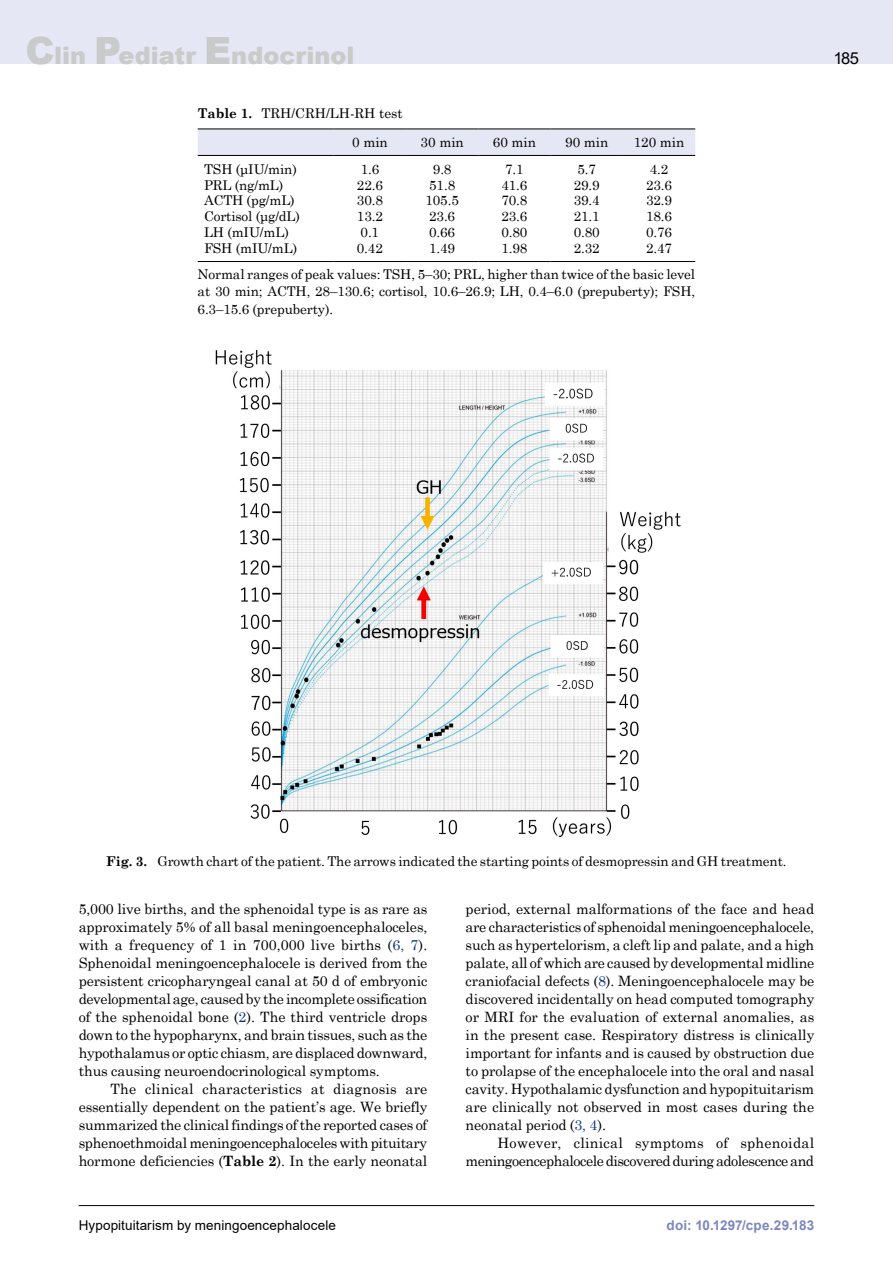
<style>
.page{position:relative;width:893px;height:1263px;background:#fff}
.page>*{position:absolute;margin:0;border:0;box-sizing:border-box;transform-origin:0 0}
.t1{font:900 24px "Arial";color:#c9caca}
.t2{font:16.5px "Arial";color:#000}
.t3{font:14.25px/18px "Century Schoolbook";letter-spacing:-.01em;color:#000;text-align:justify}
.t4{font:14.25px/18px "Century Schoolbook";letter-spacing:-.035em;color:#000;text-align:right}
.t5{font:13.5px/29px "Century Schoolbook";letter-spacing:-.01em;color:#000}
.t6{font:13.5px "Arial";letter-spacing:.005em;color:#000}
.t7{font:700 13.5px "Arial";letter-spacing:.015em;color:#7c86c1}
.s1{font-size:37.5px}
.s2{font-weight:700}
.s3{color:#0c3388}
</style>
<div class="page">
<div style="left:0;top:0;width:893px;height:64px;background:#e6e7f4"></div>
<hr style="left:79px;top:1205px;width:735px;height:1px;background:#000">
<div style="left:198px;top:130px;width:497px;height:25px;background:#e6e7f4"></div>
<hr style="left:198px;top:129px;width:136px;height:1px;background:#000">
<hr style="left:334px;top:129px;width:72px;height:1px;background:#000">
<hr style="left:406px;top:129px;width:72px;height:1px;background:#000">
<hr style="left:478px;top:129px;width:73px;height:1px;background:#000">
<hr style="left:551px;top:129px;width:72px;height:1px;background:#000">
<hr style="left:623px;top:129px;width:72px;height:1px;background:#000">
<hr style="left:198px;top:155px;width:136px;height:1px;background:#000">
<hr style="left:334px;top:155px;width:72px;height:1px;background:#000">
<hr style="left:406px;top:155px;width:72px;height:1px;background:#000">
<hr style="left:478px;top:155px;width:73px;height:1px;background:#000">
<hr style="left:551px;top:155px;width:72px;height:1px;background:#000">
<hr style="left:623px;top:155px;width:72px;height:1px;background:#000">
<hr style="left:198px;top:261px;width:136px;height:1px;background:#000">
<hr style="left:334px;top:261px;width:72px;height:1px;background:#000">
<hr style="left:406px;top:261px;width:72px;height:1px;background:#000">
<hr style="left:478px;top:261px;width:73px;height:1px;background:#000">
<hr style="left:551px;top:261px;width:72px;height:1px;background:#000">
<hr style="left:623px;top:261px;width:72px;height:1px;background:#000">
<img style="left:215px;top:349px;width:466px;height:488px">
<h1 class="t1" style="left:26px;top:38px;width:330px"><span class="s1">C</span>lin <span class="s1">P</span>ediatr <span class="s1">E</span>ndocrinol</h1>
<p class="t5" style="left:352px;top:97px;width:52px;text-indent:-154px"><span class="s2">Table 1.</span> TRH/CRH/LH-RH test<br>0 min</p>
<p class="t5" style="left:421px;top:126px;width:45px">30 min</p>
<p class="t5" style="left:493px;top:126px;width:45px">60 min</p>
<p class="t5" style="left:565px;top:126px;width:45px">90 min</p>
<p class="t5" style="left:634px;top:126px;width:52px">120 min</p>
<p class="t5" style="left:204px;top:153px;width:94px">TSH (μIU/min)</p>
<p class="t5" style="left:361px;top:153px;width:20px">1.6</p>
<p class="t5" style="left:433px;top:153px;width:20px">9.8</p>
<p class="t5" style="left:505px;top:153px;width:20px">7.1</p>
<p class="t5" style="left:577px;top:153px;width:20px">5.7</p>
<p class="t5" style="left:650px;top:153px;width:20px">4.2</p>
<p class="t5" style="left:204px;top:169px;width:81px">PRL (ng/mL)</p>
<p class="t5" style="left:357px;top:169px;width:27px">22.6</p>
<p class="t5" style="left:429px;top:169px;width:27px">51.8</p>
<p class="t5" style="left:501px;top:169px;width:27px">41.6</p>
<p class="t5" style="left:574px;top:169px;width:27px">29.9</p>
<p class="t5" style="left:646px;top:169px;width:27px">23.6</p>
<p class="t5" style="left:204px;top:185px;width:92px">ACTH (pg/mL)</p>
<p class="t5" style="left:357px;top:185px;width:27px">30.8</p>
<p class="t5" style="left:425px;top:185px;width:35px">105.5</p>
<p class="t5" style="left:501px;top:185px;width:27px">70.8</p>
<p class="t5" style="left:574px;top:185px;width:27px">39.4</p>
<p class="t5" style="left:646px;top:185px;width:27px">32.9</p>
<p class="t5" style="left:204px;top:201px;width:97px">Cortisol (μg/dL)</p>
<p class="t5" style="left:357px;top:201px;width:27px">13.2</p>
<p class="t5" style="left:429px;top:201px;width:27px">23.6</p>
<p class="t5" style="left:501px;top:201px;width:27px">23.6</p>
<p class="t5" style="left:574px;top:201px;width:27px">21.1</p>
<p class="t5" style="left:646px;top:201px;width:27px">18.6</p>
<p class="t5" style="left:204px;top:217px;width:86px">LH (mIU/mL)</p>
<p class="t5" style="left:361px;top:217px;width:20px">0.1</p>
<p class="t5" style="left:429px;top:217px;width:27px">0.66</p>
<p class="t5" style="left:501px;top:217px;width:27px">0.80</p>
<p class="t5" style="left:574px;top:217px;width:27px">0.80</p>
<p class="t5" style="left:646px;top:217px;width:27px">0.76</p>
<p class="t5" style="left:204px;top:232px;width:95px">FSH (mIU/mL)</p>
<p class="t5" style="left:357px;top:232px;width:27px">0.42</p>
<p class="t5" style="left:429px;top:232px;width:27px">1.49</p>
<p class="t5" style="left:501px;top:232px;width:27px">1.98</p>
<p class="t5" style="left:574px;top:232px;width:27px">2.32</p>
<p class="t5" style="left:198px;top:234px;width:499px;line-height:26.1px;text-indent:448px">2.47<br>Normal ranges of peak values: TSH, 5–30; PRL, higher than twice of the basic level</p>
<p class="t5" style="left:198px;top:282px;width:499px;line-height:17.2px">at 30 min; ACTH, 28–130.6; cortisol, 10.6–26.9; LH, 0.4–6.0 (prepuberty); FSH,<br>6.3–15.6 (prepuberty).</p>
<p class="t2" style="left:833px;top:47px;width:27px">185</p>
<p class="t5" style="left:106px;top:845px;width:682px"><span class="s2">Fig. 3.</span> Growth chart of the patient. The arrows indicated the starting points of desmopressin and GH treatment.</p>
<p class="t3" style="left:79px;top:898px;width:350px">5,000 live births, and the sphenoidal type is as rare as approximately 5% of all basal meningoencephaloceles, with a frequency of 1 in 700,000 live births (<span class="s3">6, 7</span>).<br>Sphenoidal meningoencephalocele is derived from the persistent cricopharyngeal canal at 50 d of embryonic developmental age, caused by the incomplete ossification of the sphenoidal bone (<span class="s3">2</span>). The third ventricle drops down to the hypopharynx, and brain tissues, such as the hypothalamus or optic chiasm, are displaced downward, thus causing neuroendocrinological symptoms.</p>
<p class="t3" style="left:79px;top:1078px;width:350px;text-indent:32px">The clinical characteristics at diagnosis are essentially dependent on the patient’s age. We briefly summarized the clinical findings of the reported cases of sphenoethmoidal meningoencephaloceles with pituitary hormone deficiencies (<span class="s2">Table 2</span>). In the early neonatal</p>
<p class="t6" style="left:79px;top:1216px;width:259px">Hypopituitarism by meningoencephalocele</p>
<p class="t3" style="left:466px;top:898px;width:350px">period, external malformations of the face and head are characteristics of sphenoidal meningoencephalocele, such as hypertelorism, a cleft lip and palate, and a high palate, all of which are caused by developmental midline craniofacial defects (<span class="s3">8</span>). Meningoencephalocele may be discovered incidentally on head computed tomography or MRI for the evaluation of external anomalies, as in the present case. Respiratory distress is clinically important for infants and is caused by obstruction due to prolapse of the encephalocele into the oral and nasal cavity. Hypothalamic dysfunction and hypopituitarism are clinically not observed in most cases during the neonatal period (<span class="s3">3, 4</span>).</p>
<p class="t4" style="left:466px;top:1132px;width:350px">However, clinical symptoms of sphenoidal meningoencephalocele discovered during adolescence and</p>
<p class="t7" style="left:667px;top:1216px;width:149px">doi: 10.1297/cpe.29.183</p>
</div>
